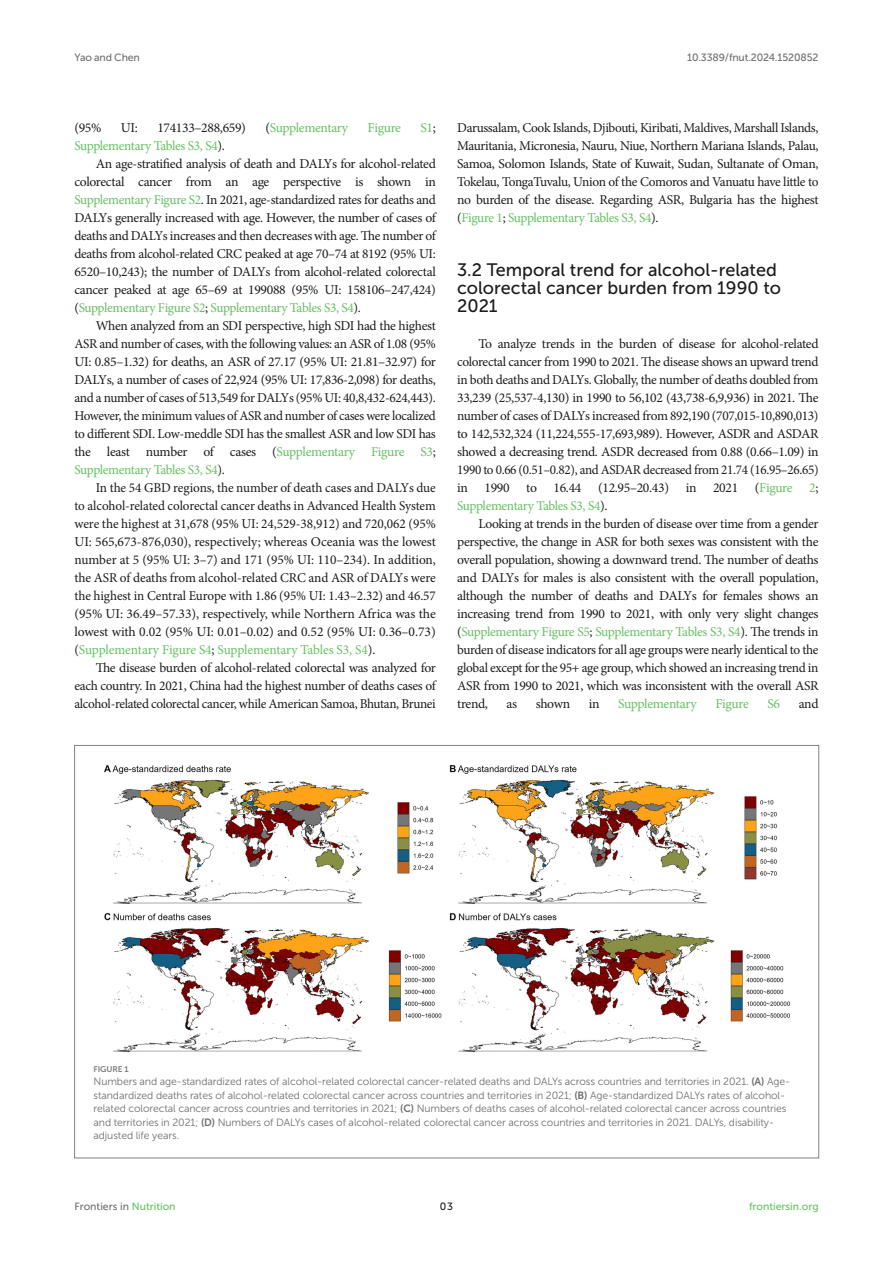
<style>
.page{position:relative;width:893px;height:1263px;background:#fff}
.page>*{position:absolute;margin:0;border:0;box-sizing:border-box;transform-origin:0 0}
.HEAD_2{font:18px/18px "Museo Sans 500";color:#1b1c1b}
.TEXT{font:13.5px/18px "Minion Pro";letter-spacing:-.025em;color:#1b1c1b;text-align:justify}
.TEXT-2{font:13.5px "Minion Pro";letter-spacing:-.025em;color:#65c161}
.FIG_LEG{font:10.5px/13.5px "Museo Sans 300";letter-spacing:-.01em;color:#706f70}
.t1{font:10.5px "Museo Sans 500";letter-spacing:-.015em;color:#706f70}
.t2{font:10.5px "Museo Sans 500";color:#65c161}
.t3{font:10.5px "Museo Sans 500";color:#1b1c1b}
.FIG_HD{font:8.25px "Museo Sans 700";letter-spacing:-.01em;color:#7e7f7f}
.s1{color:#1b1c1b}
.s2{color:#65c161}
.s3{font-family:"Museo Sans 700"}
</style>
<div class="page">
<img style="left:104px;top:765px;width:686px;height:287px">
<p class="t1" style="left:74px;top:51px;width:67px">Yao and Chen</p>
<p class="t1" style="left:687px;top:51px;width:133px">10.3389/fnut.2024.1520852</p>
<p class="TEXT" style="left:74px;top:119px;width:29px">(95%</p>
<p class="TEXT" style="left:121px;top:119px;width:19px">UI:</p>
<p class="TEXT" style="left:157px;top:119px;width:90px">174133–288,659)</p>
<p class="TEXT-2" style="left:265px;top:119px;width:84px"><span class="s1">(</span>Supplementary</p>
<p class="TEXT-2" style="left:368px;top:119px;width:35px">Figure</p>
<p class="TEXT-2" style="left:420px;top:119px;width:17px">S1<span class="s1">;</span></p>
<p class="TEXT-2" style="left:74px;top:137px;width:152px">Supplementary Tables S3, S4<span class="s1">).</span></p>
<p class="TEXT" style="left:74px;top:155px;width:363px;text-indent:21px">An age-stratified analysis of death and DALYs for alcohol-related colorectal cancer from an age perspective is shown in <span class="s2">Supplementary Figure S2</span>. In 2021, age-standardized rates for deaths and DALYs generally increased with age. However, the number of cases of deaths and DALYs increases and then decreases with age. The number of deaths from alcohol-related CRC peaked at age 70–74 at 8192 (95% UI:<br>6520–10,243); the number of DALYs from alcohol-related colorectal cancer peaked at age 65–69 at 199088 (95% UI: 158106–247,424) (<span class="s2">Supplementary Figure S2</span>; <span class="s2">Supplementary Tables S3, S4</span>).</p>
<p class="TEXT" style="left:74px;top:317px;width:363px;text-indent:21px">When analyzed from an SDI perspective, high SDI had the highest ASR and number of cases, with the following values: an ASR of 1.08 (95% UI: 0.85–1.32) for deaths, an ASR of 27.17 (95% UI: 21.81–32.97) for DALYs, a number of cases of 22,924 (95% UI: 17,836-2,098) for deaths, and a number of cases of 513,549 for DALYs (95% UI: 40,8,432-624,443).<br>However, the minimum values of ASR and number of cases were localized to different SDI. Low-meddle SDI has the smallest ASR and low SDI has the least number of cases (<span class="s2">Supplementary Figure S3</span>; <span class="s2">Supplementary Tables S3, S4</span>).</p>
<p class="TEXT" style="left:74px;top:479px;width:363px;text-indent:21px">In the 54 GBD regions, the number of death cases and DALYs due to alcohol-related colorectal cancer deaths in Advanced Health System were the highest at 31,678 (95% UI: 24,529-38,912) and 720,062 (95% UI: 565,673-876,030), respectively; whereas Oceania was the lowest number at 5 (95% UI: 3–7) and 171 (95% UI: 110–234). In addition, the ASR of deaths from alcohol-related CRC and ASR of DALYs were the highest in Central Europe with 1.86 (95% UI: 1.43–2.32) and 46.57 (95% UI: 36.49–57.33), respectively, while Northern Africa was the lowest with 0.02 (95% UI: 0.01–0.02) and 0.52 (95% UI: 0.36–0.73) (<span class="s2">Supplementary Figure S4</span>; <span class="s2">Supplementary Tables S3, S4</span>).</p>
<p class="TEXT" style="left:74px;top:659px;width:363px;text-indent:21px">The disease burden of alcohol-related colorectal was analyzed for each country. In 2021, China had the highest number of deaths cases of alcohol-related colorectal cancer, while American Samoa, Bhutan, Brunei</p>
<p class="TEXT" style="left:457px;top:119px;width:363px">Darussalam, Cook Islands, Djibouti, Kiribati, Maldives, Marshall Islands, Mauritania, Micronesia, Nauru, Niue, Northern Mariana Islands, Palau, Samoa, Solomon Islands, State of Kuwait, Sudan, Sultanate of Oman, Tokelau, TongaTuvalu, Union of the Comoros and Vanuatu have little to no burden of the disease. Regarding ASR, Bulgaria has the highest (<span class="s2">Figure 1</span>; <span class="s2">Supplementary Tables S3, S4</span>).</p>
<p class="HEAD_2" style="left:457px;top:261px;width:325px">3.2 Temporal trend for alcohol-related colorectal cancer burden from 1990 to<br>2021</p>
<p class="TEXT" style="left:457px;top:335px;width:363px;text-indent:21px">To analyze trends in the burden of disease for alcohol-related colorectal cancer from 1990 to 2021. The disease shows an upward trend in both deaths and DALYs. Globally, the number of deaths doubled from 33,239 (25,537-4,130) in 1990 to 56,102 (43,738-6,9,936) in 2021. The number of cases of DALYs increased from 892,190 (707,015-10,890,013) to 142,532,324 (11,224,555-17,693,989). However, ASDR and ASDAR showed a decreasing trend. ASDR decreased from 0.88 (0.66–1.09) in 1990 to 0.66 (0.51–0.82), and ASDAR decreased from 21.74 (16.95–26.65) in 1990 to 16.44 (12.95–20.43) in 2021 (<span class="s2">Figure 2</span>; <span class="s2">Supplementary Tables S3, S4</span>).</p>
<p class="TEXT" style="left:457px;top:515px;width:363px;text-indent:21px">Looking at trends in the burden of disease over time from a gender perspective, the change in ASR for both sexes was consistent with the overall population, showing a downward trend. The number of deaths and DALYs for males is also consistent with the overall population, although the number of deaths and DALYs for females shows an increasing trend from 1990 to 2021, with only very slight changes (<span class="s2">Supplementary Figure S5</span>; <span class="s2">Supplementary Tables S3, S4</span>). The trends in burden of disease indicators for all age groups were nearly identical to the global except for the 95+ age group, which showed an increasing trend in ASR from 1990 to 2021, which was inconsistent with the overall ASR trend,</p>
<p class="TEXT" style="left:507px;top:695px;width:12px">as</p>
<p class="TEXT" style="left:536px;top:695px;width:36px">shown</p>
<p class="TEXT" style="left:589px;top:695px;width:12px">in</p>
<p class="TEXT-2" style="left:618px;top:695px;width:80px">Supplementary</p>
<p class="TEXT-2" style="left:715px;top:695px;width:35px">Figure</p>
<p class="TEXT-2" style="left:767px;top:695px;width:14px">S6</p>
<p class="TEXT" style="left:799px;top:695px;width:21px">and</p>
<p class="FIG_HD" style="left:94px;top:1064px;width:37px">FIGURE 1</p>
<p class="FIG_LEG" style="left:94px;top:1075px;width:698px">Numbers and age-standardized rates of alcohol-related colorectal cancer-related deaths and DALYs across countries and territories in 2021. <span class="s3">(A)</span> Age&shy;standardized deaths rates of alcohol-related colorectal cancer across countries and territories in 2021; <span class="s3">(B)</span> Age-standardized DALYs rates of alcohol&shy;related colorectal cancer across countries and territories in 2021; <span class="s3">(C)</span> Numbers of deaths cases of alcohol-related colorectal cancer across countries and territories in 2021; <span class="s3">(D)</span> Numbers of DALYs cases of alcohol-related colorectal cancer across countries and territories in 2021. DALYs, disability&shy;adjusted life years.</p>
<p class="t1" style="left:74px;top:1200px;width:103px">Frontiers in <span class="s2">Nutrition</span></p>
<p class="t3" style="left:440px;top:1200px;width:15px">03</p>
<p class="t2" style="left:749px;top:1200px;width:71px">frontiersin.org</p>
</div>
